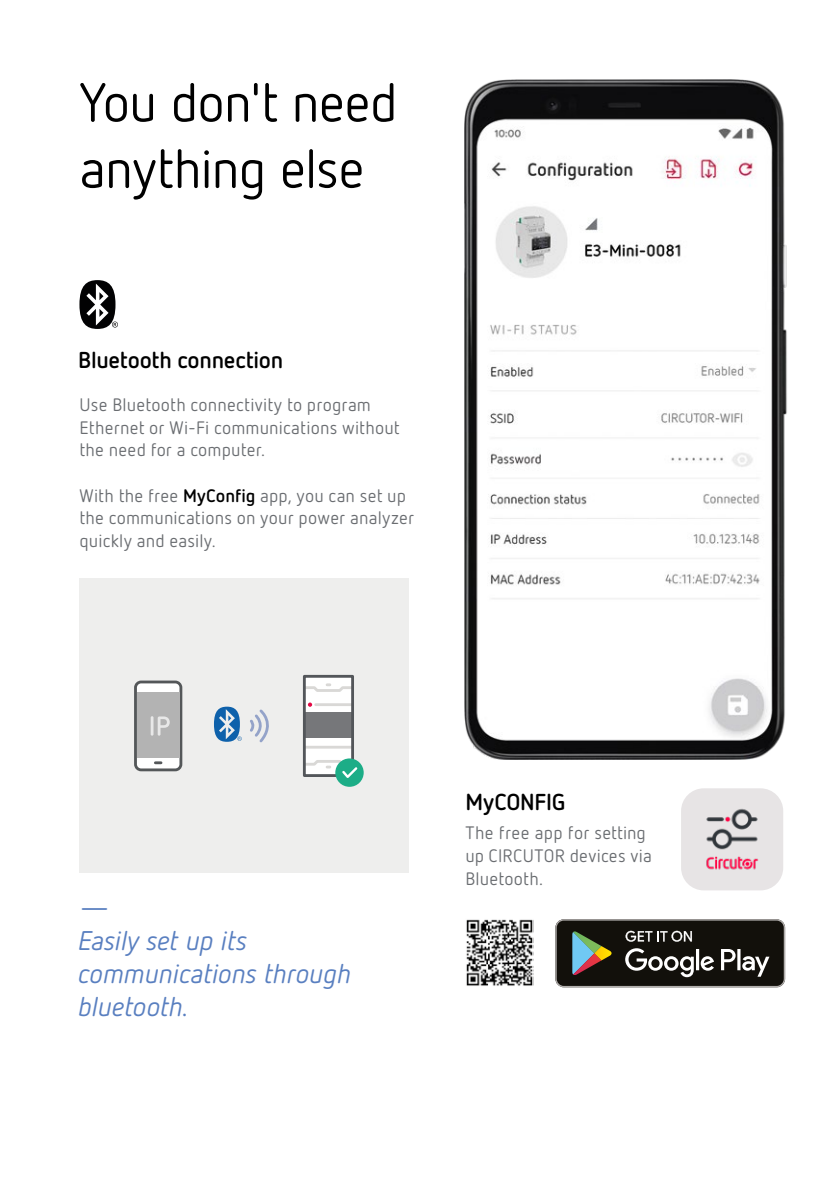
<style>
.page{position:relative;width:840px;height:1191px;background:#fff}
.page>*{position:absolute;margin:0;border:0;box-sizing:border-box;transform-origin:0 0}
.t1{font:54px/66.2px "Netto Pro";letter-spacing:-.02em;color:#000}
.t2{font:italic 27px/33px "Netto Pro";letter-spacing:-.01em;color:#597fc0}
.t3{font:700 23px "Netto Pro";letter-spacing:-.01em;color:#000}
.t4{font:18px/22.6px "Netto Pro";letter-spacing:.01em;color:#6a6d71}
.s1{font-weight:700;color:#000}
</style>
<div class="page">
<div style="left:79px;top:578px;width:329px;height:295px;background:#eeeeed"></div>
<img style="left:466px;top:919px;width:67px;height:67px">
<div style="left:680px;top:788px;width:102px;height:102px;background:#e7e4e5;border-radius:23px"></div>
<img style="left:686px;top:794px;width:91px;height:90px">
<div style="left:135px;top:682px;width:46px;height:88px;background:#fff;border-radius:6px"></div>
<div style="left:134px;top:680px;width:48px;height:91px;border:3px solid #545759;border-radius:6px"></div>
<div style="left:137px;top:692px;width:42px;height:65px;background:#b3b3b3"></div>
<svg style="left:155px;top:761px;width:6px;height:3px"></svg>
<div style="left:304px;top:676px;width:48px;height:99px;background:#fff"></div>
<div style="left:304px;top:711px;width:48px;height:26px;background:#76777a"></div>
<hr style="left:304px;top:746px;width:48px;height:2px;background:#d9d8d6">
<hr style="left:315px;top:703px;width:37px;height:3px;background:#d9d8d6">
<svg style="left:308px;top:702px;width:4px;height:5px"></svg>
<svg style="left:307px;top:683px;width:43px;height:9px"></svg>
<div style="left:303px;top:675px;width:51px;height:102px;border:3px solid #53565a"></div>
<svg style="left:250px;top:709px;width:19px;height:34px"></svg>
<svg style="left:151px;top:716px;width:19px;height:19px"></svg>
<div style="left:335px;top:758px;width:28px;height:29px;background:#1cad87;border-radius:50%"></div>
<svg style="left:303px;top:758px;width:56px;height:22px"></svg>
<svg style="left:79px;top:280px;width:39px;height:49px"></svg>
<svg style="left:214px;top:706px;width:27px;height:36px"></svg>
<svg style="left:555px;top:919px;width:229px;height:68px"></svg>
<img style="left:464px;top:80px;width:323px;height:680px">
<h1 class="t1" style="left:79px;top:67px;width:320px">You don't need anything else</h1>
<p class="t3" style="left:78px;top:344px;width:207px">Bluetooth connection</p>
<p class="t4" style="left:79px;top:393px;width:321px">Use Bluetooth connectivity to program<br>Ethernet or Wi-Fi communications without the need for a computer.</p>
<p class="t4" style="left:79px;top:483px;width:336px">With the free <span class="s1">MyConfig</span> app, you can set up the communications on your power analyzer quickly and easily.</p>
<h2 class="t2" style="left:78px;top:890px;width:275px">—<br>Easily set up its communications through bluetooth.</h2>
<p class="t3" style="left:465px;top:787px;width:101px">MyCONFIG</p>
<p class="t4" style="left:465px;top:821px;width:188px">The free app for setting up CIRCUTOR devices via<br>Bluetooth.</p>
</div>
